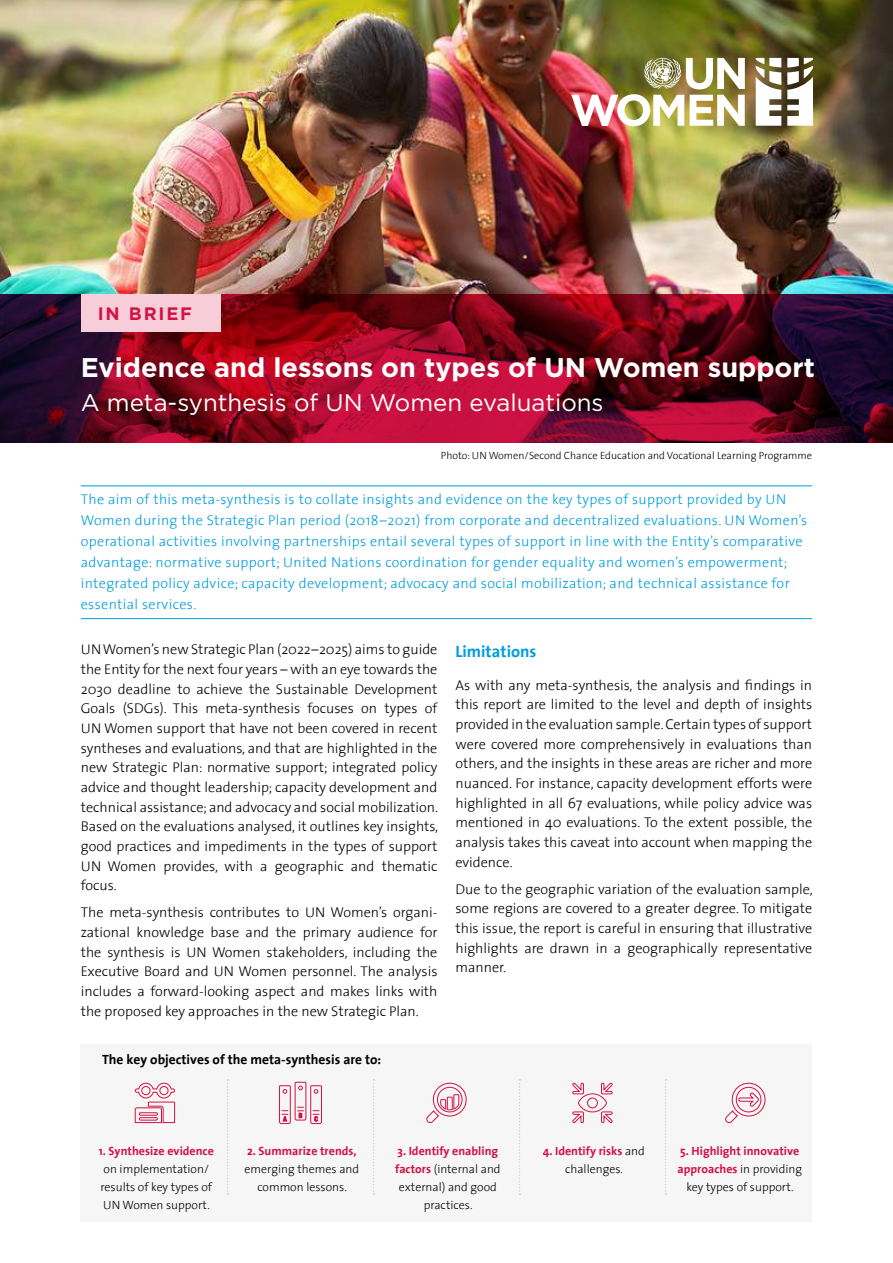
<style>
.page{position:relative;width:893px;height:1263px;background:#fff}
.page>*{position:absolute;margin:0;border:0;box-sizing:border-box;transform-origin:0 0}
.t1{font:700 27px "Gotham";color:#fff}
.t2{font:24px "Gotham";color:#fff}
.t3{font:700 18px "Gotham";letter-spacing:.1em;color:#d31245}
.t4{font:700 16.5px "The Sans";color:#009ddc}
.t5{font:300 14.25px/19.6px "The Sans";color:#000;text-align:justify}
.t6{font:300 14.25px/21px "The Sans";letter-spacing:.025em;color:#009ddc}
.t7{font:700 13.5px "The Sans";color:#000}
.t8{font:300 12px/18px "The Sans";color:#000;text-align:center}
.t9{font:700 12px/18px "The Sans";color:#d31145;text-align:center}
.t10{font:300 10.5px "The Sans";color:#000}
.s1{font-weight:700;color:#d31145}
.s2{font-weight:300;color:#000}
</style>
<div class="page">
<img style="left:0;top:0;width:893px;height:294px">
<svg style="left:0;top:294px;width:893px;height:148px;background:#6e0822"></svg>
<div style="left:81px;top:294px;width:140px;height:38px;background:#f6cdd8"></div>
<div style="left:81px;top:1044px;width:731px;height:177px;background:#f6f6f6"></div>
<svg style="left:665px;top:1079px;width:1px;height:116px"></svg>
<svg style="left:373px;top:1079px;width:1px;height:116px"></svg>
<svg style="left:519px;top:1079px;width:1px;height:116px"></svg>
<svg style="left:227px;top:1079px;width:2px;height:116px"></svg>
<hr style="left:81px;top:485px;width:731px;height:1px;background:#009ddc">
<hr style="left:81px;top:618px;width:731px;height:1px;background:#009ddc">
<svg style="left:135px;top:1083px;width:40px;height:40px"></svg>
<svg style="left:279px;top:1082px;width:43px;height:42px"></svg>
<svg style="left:572px;top:1082px;width:41px;height:41px"></svg>
<svg style="left:725px;top:1083px;width:40px;height:40px"></svg>
<svg style="left:426px;top:1083px;width:41px;height:40px"></svg>
<img style="left:571px;top:57px;width:174px;height:69px">
<svg style="left:756px;top:58px;width:25px;height:68px"></svg>
<svg style="left:787px;top:58px;width:26px;height:68px"></svg>
<p class="t3" style="left:98px;top:302px;width:96px">IN BRIEF</p>
<h1 class="t1" style="left:81px;top:350px;width:736px">Evidence and lessons on types of UN Women support</h1>
<h2 class="t2" style="left:81px;top:387px;width:524px">A meta-synthesis of UN Women evaluations</h2>
<p class="t10" style="left:441px;top:447px;width:373px">Photo: UN Women/Second Chance Education and Vocational Learning Programme</p>
<p class="t6" style="left:81px;top:488px;width:728px">The aim of this meta-synthesis is to collate insights and evidence on the key types of support provided by UN Women during the Strategic Plan period (2018–2021) from corporate and decentralized evaluations. UN Women’s operational activities involving partnerships entail several types of support in line with the Entity’s comparative advantage: normative support; United Nations coordination for gender equality and women’s empowerment; integrated policy advice; capacity development; advocacy and social mobilization; and technical assistance for essential services.</p>
<p class="t5" style="left:81px;top:639px;width:359px">UN Women’s new Strategic Plan (2022–2025) aims to guide the Entity for the next four years – with an eye towards the 2030 deadline to achieve the Sustainable Development Goals (SDGs). This meta-synthesis focuses on types of UN Women support that have not been covered in recent syntheses and evaluations, and that are highlighted in the new Strategic Plan: normative support; integrated policy advice and thought leadership; capacity development and technical assistance; and advocacy and social mobilization.<br>Based on the evaluations analysed, it outlines key insights, good practices and impediments in the types of support UN Women provides, with a geographic and thematic focus.</p>
<p class="t5" style="left:81px;top:902px;width:358px">The meta-synthesis contributes to UN Women’s organi&shy;zational knowledge base and the primary audience for the synthesis is UN Women stakeholders, including the Executive Board and UN Women personnel. The analysis includes a forward-looking aspect and makes links with the proposed key approaches in the new Strategic Plan.</p>
<p class="t4" style="left:455px;top:638px;width:82px">Limitations</p>
<p class="t5" style="left:455px;top:675px;width:358px">As with any meta-synthesis, the analysis and findings in this report are limited to the level and depth of insights provided in the evaluation sample. Certain types of support were covered more comprehensively in evaluations than others, and the insights in these areas are richer and more nuanced. For instance, capacity development efforts were highlighted in all 67 evaluations, while policy advice was mentioned in 40 evaluations. To the extent possible, the analysis takes this caveat into account when mapping the evidence.</p>
<p class="t5" style="left:455px;top:879px;width:359px">Due to the geographic variation of the evaluation sample, some regions are covered to a greater degree. To mitigate this issue, the report is careful in ensuring that illustrative highlights are drawn in a geographically representative manner.</p>
<p class="t7" style="left:102px;top:1048px;width:281px">The key objectives of the meta-synthesis are to:</p>
<p class="t9" style="left:99px;top:1142px;width:117px">1. Synthesize evidence</p>
<p class="t8" style="left:100px;top:1160px;width:113px;text-align:left">on implementation/ results of key types of<br>UN Women support.</p>
<p class="t9" style="left:247px;top:1142px;width:111px">2. Summarize trends,</p>
<p class="t8" style="left:245px;top:1160px;width:116px">emerging themes and common lessons.</p>
<p class="t8" style="left:395px;top:1142px;width:107px"><span class="s1">3. Identify enabling factors</span> (internal and external) and good practices.</p>
<p class="t9" style="left:543px;top:1142px;width:104px">4. Identify risks <span class="s2">and challenges.</span></p>
<p class="t9" style="left:678px;top:1142px;width:126px">5. Highlight innovative approaches <span class="s2">in providing key types of support.</span></p>
</div>
